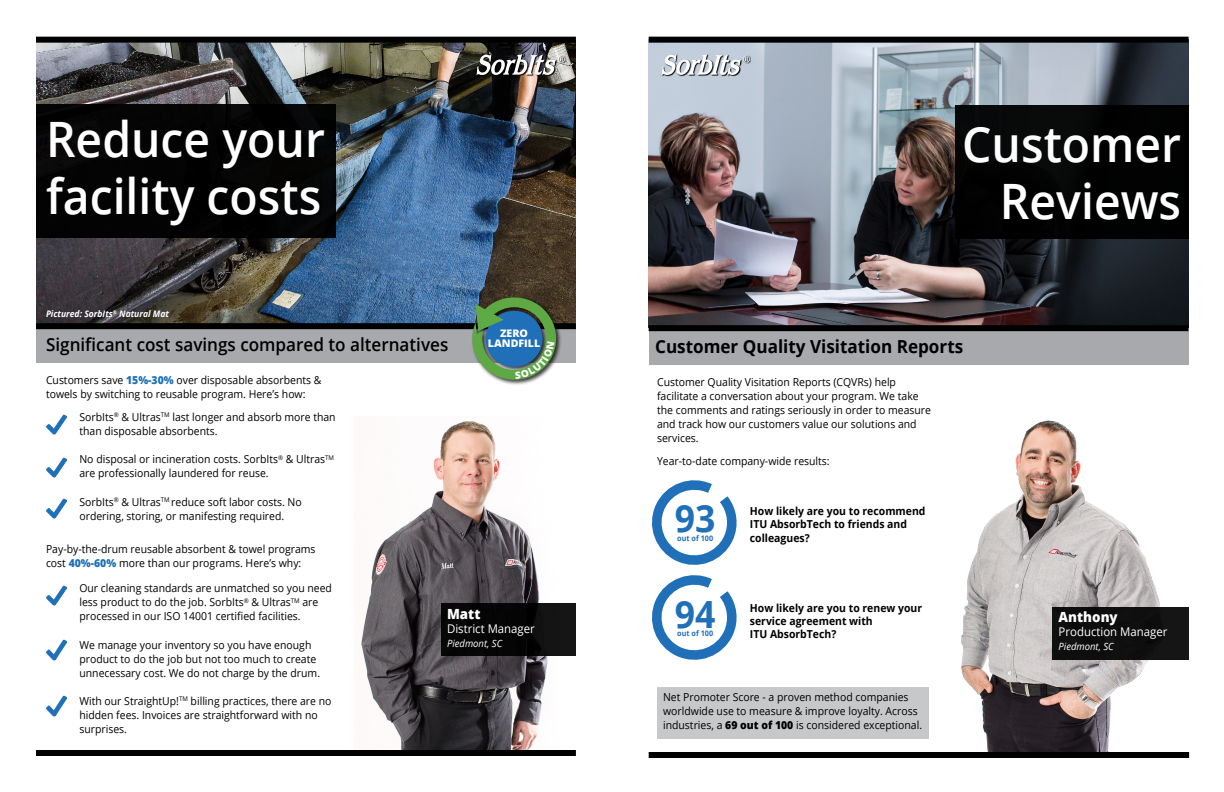
<style>
.page{position:relative;width:1224px;height:792px;background:#fff}
.page>*{position:absolute;margin:0;border:0;box-sizing:border-box;transform-origin:0 0}
.t1{font:600 48.8px/56.1px "Open Sans";color:#fff;scale:.95 1}
.t2{font:700 37.5px "Open Sans";color:#1f70b8;scale:.95 1}
.t3{font:600 18px "Open Sans";color:#000;scale:.95 1}
.t4{font:700 18px "Open Sans";color:#000;scale:.95 1}
.t5{font:800 14px "Open Sans";color:#fff;scale:.95 1}
.t6{font:12px "Open Sans";color:#fff;scale:.95 1}
.t7{font:11px/14px "Open Sans";color:#000;scale:.95 1}
.t8{font:700 11px/13px "Open Sans";color:#000;scale:.95 1}
.t9{font:800 10.5px/10.1px "Open Sans";color:#fff;text-align:center}
.t10{font:italic 10px "Open Sans";color:#fff;scale:.95 1}
.t11{font:italic 700 9px "Open Sans";color:#fff;scale:.95 1}
.t12{font:700 7.7px "Open Sans";color:#1f70b8;scale:.95 1}
.s1{font-weight:800;color:#1f70b8}
.s2{font-weight:800}
</style>
<div class="page">
<img style="left:961px;top:420px;width:199px;height:332px">
<img style="left:36px;top:43px;width:540px;height:280px">
<div style="left:36px;top:37px;width:540px;height:6px;background:#000"></div>
<div style="left:36px;top:329px;width:540px;height:33px;background:#a7a9ac"></div>
<div style="left:36px;top:323px;width:540px;height:6px;background:#000"></div>
<div style="left:36px;top:104px;width:300px;height:134px;background:#000"></div>
<img style="left:46px;top:414px;width:20px;height:21px">
<img style="left:46px;top:458px;width:20px;height:20px">
<img style="left:46px;top:499px;width:20px;height:20px">
<svg style="left:476px;top:54px;width:90px;height:23px"></svg>
<svg style="left:477px;top:54px;width:88px;height:22px"></svg>
<div style="left:649px;top:331px;width:540px;height:33px;background:#a7a9ac"></div>
<img style="left:649px;top:43px;width:540px;height:282px">
<div style="left:649px;top:37px;width:540px;height:6px;background:#000"></div>
<div style="left:649px;top:325px;width:540px;height:6px;background:#000"></div>
<div style="left:955px;top:105px;width:234px;height:134px;background:#000"></div>
<div style="left:649px;top:752px;width:540px;height:6px;background:#000"></div>
<div style="left:657px;top:687px;width:272px;height:51px;background:#c7c8ca"></div>
<svg style="left:652px;top:480px;width:82px;height:85px"></svg>
<svg style="left:652px;top:575px;width:82px;height:85px"></svg>
<svg style="left:661px;top:54px;width:90px;height:23px"></svg>
<svg style="left:662px;top:54px;width:88px;height:22px"></svg>
<div style="left:1053px;top:607px;width:136px;height:53px;background:#0f0f0f"></div>
<img style="left:46px;top:586px;width:20px;height:20px">
<img style="left:46px;top:640px;width:20px;height:20px">
<img style="left:46px;top:696px;width:20px;height:20px">
<div style="left:471px;top:296px;width:91px;height:90px;background:#000;opacity:.75"></div>
<img style="left:361px;top:421px;width:187px;height:329px">
<div style="left:442px;top:603px;width:134px;height:53px;background:linear-gradient(to right,#020102,#121212)"></div>
<div style="left:36px;top:750px;width:540px;height:6px;background:#000"></div>
<svg style="left:472px;top:297px;width:84px;height:83px;background:#4e847a"></svg>
<h1 class="t1" style="left:46px;top:111px;width:295px">Reduce your facility costs</h1>
<p class="t11" style="left:46px;top:307px;width:131px">Pictured: SorbIts<sup>®</sup> Natural Mat</p>
<h3 class="t3" style="left:46px;top:333px;width:425px">Significant cost savings compared to alternatives</h3>
<p class="t7" style="left:46px;top:373px;width:292px">Customers save <span class="s1">15%-30%</span> over disposable absorbents &amp; towels by switching to reusable program. Here’s how:</p>
<p class="t7" style="left:79px;top:410px;width:271px">SorbIts<sup>®</sup> &amp; Ultras<sup>TM</sup> last longer and absorb more than than disposable absorbents.</p>
<p class="t7" style="left:79px;top:452px;width:270px">No disposal or incineration costs. SorbIts<sup>®</sup> &amp; Ultras<sup>TM </sup>are professionally laundered for reuse.</p>
<p class="t7" style="left:79px;top:494px;width:236px">SorbIts<sup>®</sup> &amp; Ultras<sup>TM</sup> reduce soft labor costs. No ordering, storing, or manifesting required.</p>
<p class="t9" style="left:488px;top:327px;width:54px">ZERO<br>LANDFILL</p>
<p class="t7" style="left:46px;top:542px;width:285px">Pay-by-the-drum reusable absorbent &amp; towel programs cost <span class="s1">40%-60%</span> more than our programs. Here’s why:</p>
<p class="t7" style="left:79px;top:581px;width:267px">Our cleaning standards are unmatched so you need less product to do the job. SorbIts<sup>®</sup> &amp; Ultras<sup>TM</sup> are processed in our ISO 14001 certified facilities.</p>
<p class="t7" style="left:79px;top:637px;width:255px">We manage your inventory so you have enough product to do the job but not too much to create unnecessary cost. We do not charge by the drum.</p>
<p class="t7" style="left:79px;top:694px;width:267px">With our StraightUp!<sup>TM</sup> billing practices, there are no hidden fees. Invoices are straightforward with no surprises.</p>
<p class="t5" style="left:447px;top:604px;width:37px">Matt</p>
<p class="t6" style="left:447px;top:621px;width:94px">District Manager</p>
<p class="t10" style="left:447px;top:637px;width:60px">Piedmont, SC</p>
<h1 class="t1" style="left:962px;top:116px;width:232px;text-align:right">Customer<br>Reviews</h1>
<h3 class="t4" style="left:655px;top:334px;width:326px">Customer Quality Visitation Reports</h3>
<p class="t7" style="left:657px;top:375px;width:290px">Customer Quality Visitation Reports (CQVRs) help facilitate a conversation about your program. We take the comments and ratings seriously in order to measure and track how our customers value our solutions and services.</p>
<p class="t7" style="left:657px;top:454px;width:183px">Year-to-date company-wide results:</p>
<h2 class="t2" style="left:675px;top:492px;width:44px">93</h2>
<p class="t12" style="left:677px;top:533px;width:39px">out of 100</p>
<p class="t8" style="left:750px;top:532px;width:64px">colleagues?</p>
<p class="t8" style="left:750px;top:505px;width:186px">How likely are you to recommend<br>ITU AbsorbTech to friends and</p>
<h2 class="t2" style="left:675px;top:588px;width:44px">94</h2>
<p class="t12" style="left:677px;top:628px;width:39px">out of 100</p>
<p class="t8" style="left:750px;top:627px;width:92px">ITU AbsorbTech?</p>
<p class="t8" style="left:750px;top:601px;width:183px">How likely are you to renew your service agreement with</p>
<p class="t7" style="left:663px;top:690px;width:274px">Net Promoter Score - a proven method companies worldwide use to measure &amp; improve loyalty. Across industries, a <span class="s2">69 out of 100</span> is considered exceptional.</p>
<p class="t5" style="left:1059px;top:606px;width:64px">Anthony</p>
<p class="t6" style="left:1059px;top:624px;width:116px">Production Manager</p>
<p class="t10" style="left:1059px;top:640px;width:60px">Piedmont, SC</p>
</div>
